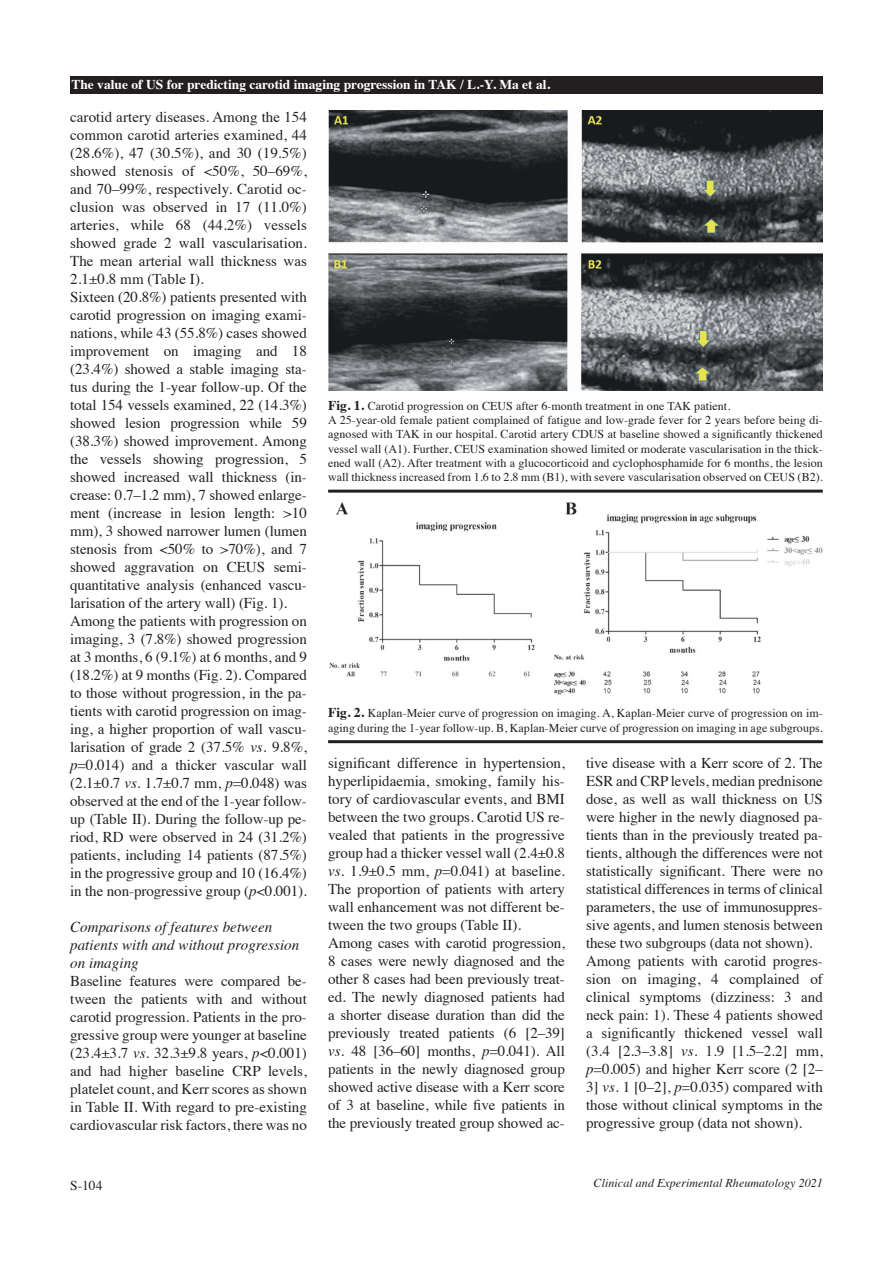
<style>
.page{position:relative;width:893px;height:1263px;background:#fff}
.page>*{position:absolute;margin:0;border:0;box-sizing:border-box;transform-origin:0 0}
.t1{font:15px/18px "Times";letter-spacing:-.005em;color:#231f20;text-align:justify}
.t2{font:italic 15px/18px "Times";letter-spacing:.005em;color:#231f20}
.t3{font:700 13.5px "Times";color:#fff}
.t4{font:13.5px "Times";color:#231f20}
.t5{font:12px/14.2px "Times";letter-spacing:.005em;color:#231f20;text-align:justify}
.t6{font:italic 12px "Times";letter-spacing:.005em;color:#231f20}
.s1{font-style:italic}
.s2{font-weight:700;font-size:13.5px}
</style>
<div class="page">
<div style="left:70px;top:77px;width:753px;height:17px;background:#231f20"></div>
<img style="left:328px;top:111px;width:495px;height:279px">
<hr style="left:328px;top:490px;width:495px;height:3px;background:#231f20">
<hr style="left:328px;top:740px;width:495px;height:3px;background:#231f20">
<img style="left:329px;top:502px;width:494px;height:193px">
<p class="t3" style="left:71px;top:71px;width:480px">The value of US for predicting carotid imaging progression in TAK / L.-Y. Ma et al.</p>
<p class="t1" style="left:70px;top:106px;width:238px">carotid artery diseases. Among the 154 common carotid arteries examined, 44 (28.6%), 47 (30.5%), and 30 (19.5%) showed stenosis of &lt;50%, 50–69%, and 70–99%, respectively. Carotid oc&shy;clusion was observed in 17 (11.0%) arteries, while 68 (44.2%) vessels showed grade 2 wall vascularisation.<br>The mean arterial wall thickness was 2.1±0.8 mm (Table I).</p>
<p class="t1" style="left:70px;top:286px;width:238px">Sixteen (20.8%) patients presented with carotid progression on imaging exami&shy;nations, while 43 (55.8%) cases showed improvement on imaging and 18 (23.4%) showed a stable imaging sta&shy;tus during the 1-year follow-up. Of the total 154 vessels examined, 22 (14.3%) showed lesion progression while 59 (38.3%) showed improvement. Among the vessels showing progression, 5 showed increased wall thickness (in&shy;crease: 0.7–1.2 mm), 7 showed enlarge&shy;ment (increase in lesion length: &gt;10 mm), 3 showed narrower lumen (lumen stenosis from &lt;50% to &gt;70%), and 7 showed aggravation on CEUS semi&shy;quantitative analysis (enhanced vascu&shy;larisation of the artery wall) (Fig. 1).</p>
<p class="t1" style="left:70px;top:610px;width:238px">Among the patients with progression on imaging, 3 (7.8%) showed progression at 3 months, 6 (9.1%) at 6 months, and 9 (18.2%) at 9 months (Fig. 2). Compared to those without progression, in the pa&shy;tients with carotid progression on imag&shy;ing, a higher proportion of wall vascu&shy;larisation of grade 2 (37.5% <span class="s1">vs</span>. 9.8%, <span class="s1">p</span>=0.014) and a thicker vascular wall (2.1±0.7 <span class="s1">vs</span>. 1.7±0.7 mm, <span class="s1">p</span>=0.048) was observed at the end of the 1-year follow&shy;up (Table II). During the follow-up pe&shy;riod, RD were observed in 24 (31.2%) patients, including 14 patients (87.5%) in the progressive group and 10 (16.4%) in the non-progressive group (<span class="s1">p</span>&lt;0.001).</p>
<p class="t2" style="left:70px;top:917px;width:204px">Comparisons of features between</p>
<p class="t2" style="left:70px;top:935px;width:231px">patients with and without progression on imaging</p>
<p class="t1" style="left:70px;top:970px;width:238px">Baseline features were compared be&shy;tween the patients with and without carotid progression. Patients in the pro&shy;gressive group were younger at baseline (23.4±3.7 <span class="s1">vs.</span> 32.3±9.8 years, <span class="s1">p</span>&lt;0.001) and had higher baseline CRP levels, platelet count, and Kerr scores as shown in Table II. With regard to pre-existing cardiovascular risk factors, there was no</p>
<p class="t5" style="left:328px;top:398px;width:404px"><span class="s2">Fig. 1.</span> Carotid progression on CEUS after 6-month treatment in one TAK patient.</p>
<p class="t5" style="left:328px;top:412px;width:496px">A 25-year-old female patient complained of fatigue and low-grade fever for 2 years before being di&shy;agnosed with TAK in our hospital. Carotid artery CDUS at baseline showed a significantly thickened vessel wall (A1). Further, CEUS examination showed limited or moderate vascularisation in the thick&shy;ened wall (A2). After treatment with a glucocorticoid and cyclophosphamide for 6 months, the lesion wall thickness increased from 1.6 to 2.8 mm (B1), with severe vascularisation observed on CEUS (B2).</p>
<p class="t5" style="left:328px;top:705px;width:496px"><span class="s2">Fig. 2.</span> Kaplan-Meier curve of progression on imaging. A, Kaplan-Meier curve of progression on im&shy;aging during the 1-year follow-up. B, Kaplan-Meier curve of progression on imaging in age subgroups.</p>
<p class="t1" style="left:328px;top:753px;width:238px">significant difference in hypertension, hyperlipidaemia, smoking, family his&shy;tory of cardiovascular events, and BMI between the two groups. Carotid US re&shy;vealed that patients in the progressive group had a thicker vessel wall (2.4±0.8 <span class="s1">vs.</span> 1.9±0.5 mm, <span class="s1">p</span>=0.041) at baseline.<br>The proportion of patients with artery wall enhancement was not different be&shy;tween the two groups (Table II).</p>
<p class="t1" style="left:328px;top:933px;width:238px">Among cases with carotid progression, 8 cases were newly diagnosed and the other 8 cases had been previously treat&shy;ed. The newly diagnosed patients had a shorter disease duration than did the previously treated patients (6 [2–39] <span class="s1">vs</span>. 48 [36–60] months, <span class="s1">p</span>=0.041). All patients in the newly diagnosed group showed active disease with a Kerr score of 3 at baseline, while five patients in the previously treated group showed ac-</p>
<p class="t1" style="left:586px;top:753px;width:238px">tive disease with a Kerr score of 2. The ESR and CRP levels, median prednisone dose, as well as wall thickness on US were higher in the newly diagnosed pa&shy;tients than in the previously treated pa&shy;tients, although the differences were not statistically significant. There were no statistical differences in terms of clinical parameters, the use of immunosuppres&shy;sive agents, and lumen stenosis between these two subgroups (data not shown).</p>
<p class="t1" style="left:586px;top:951px;width:238px">Among patients with carotid progres&shy;sion on imaging, 4 complained of clinical symptoms (dizziness: 3 and neck pain: 1). These 4 patients showed a significantly thickened vessel wall (3.4 [2.3–3.8] <span class="s1">vs</span>. 1.9 [1.5–2.2] mm, <span class="s1">p</span>=0.005) and higher Kerr score (2 [2– 3] <span class="s1">vs</span>. 1 [0–2], <span class="s1">p</span>=0.035) compared with those without clinical symptoms in the progressive group (data not shown).</p>
<p class="t4" style="left:70px;top:1172px;width:34px">S-104</p>
<p class="t6" style="left:594px;top:1173px;width:231px">Clinical and Experimental Rheumatology 2021</p>
</div>
